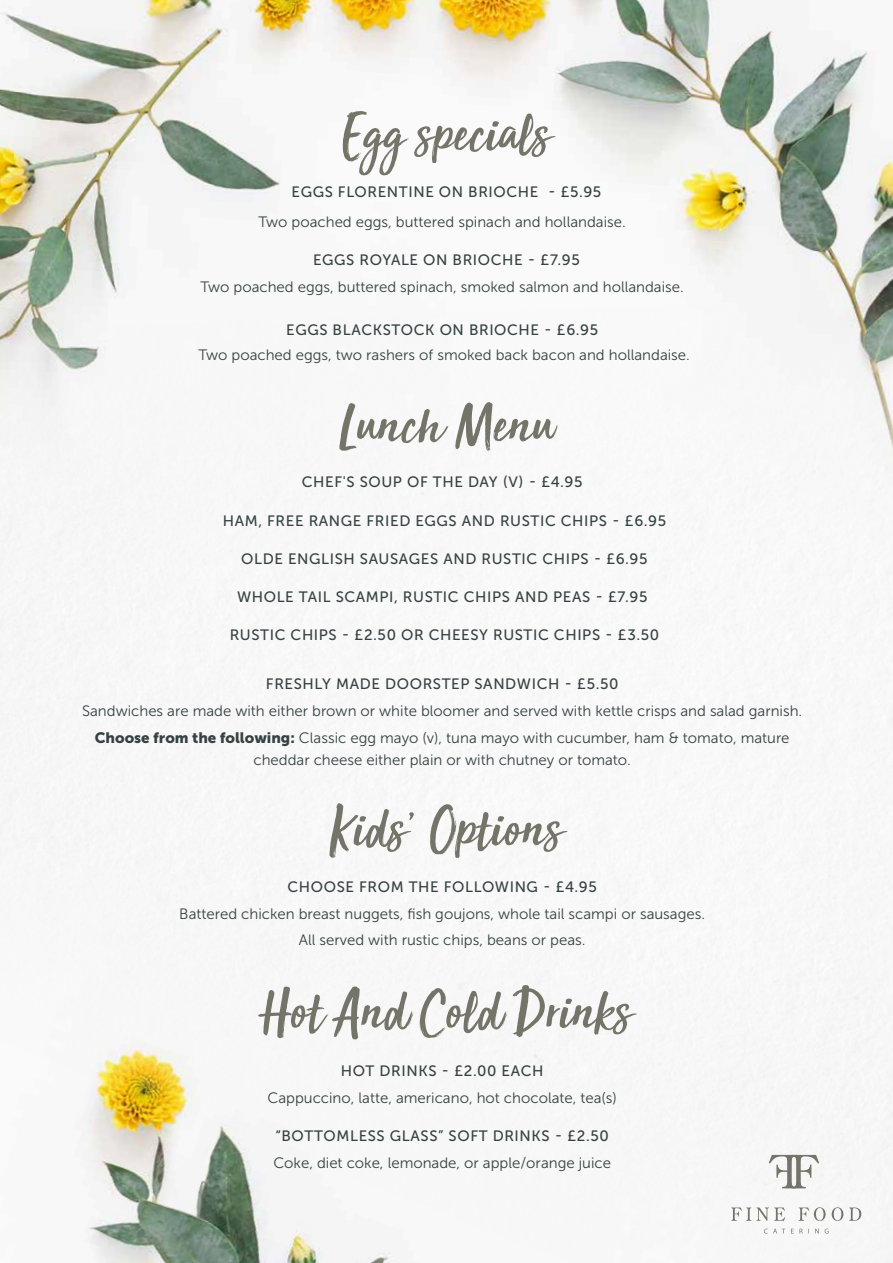
<style>
.page{position:relative;width:893px;height:1263px;background:#fff}
.page>*{position:absolute;margin:0;border:0;box-sizing:border-box;transform-origin:0 0}
.t1{font:60px "Sun Valley";color:#757469}
.t2{font:15px/26.7px "Museo Sans 300";color:#354142;text-align:center}
.t3{font:15px "Museo Sans 500";letter-spacing:.04em;color:#354142}
.s1{font-family:"Museo Sans 900"}
.s2{font-family:"Santas Sleigh Full"}
</style>
<div class="page">
<img style="left:0;top:0;width:893px;height:574px">
<img style="left:0;top:840px;width:893px;height:423px">
<svg style="left:731px;top:1207px;width:130px;height:14px"></svg>
<svg style="left:764px;top:1228px;width:65px;height:5px"></svg>
<svg style="left:769px;top:1155px;width:50px;height:33px"></svg>
<h1 class="t1" style="left:342px;top:82px;width:210px">Egg specials</h1>
<p class="t3" style="left:292px;top:184px;width:311px">EGGS FLORENTINE ON BRIOCHE - £5.95</p>
<p class="t2" style="left:259px;top:209px;width:369px">Two poached eggs, buttered spinach and hollandaise.</p>
<p class="t3" style="left:313px;top:252px;width:268px">EGGS ROYALE ON BRIOCHE - £7.95</p>
<p class="t2" style="left:201px;top:274px;width:485px">Two poached eggs, buttered spinach, smoked salmon and hollandaise.</p>
<p class="t3" style="left:286px;top:321px;width:313px">EGGS BLACKSTOCK ON BRIOCHE - £6.95</p>
<p class="t2" style="left:199px;top:342px;width:493px">Two poached eggs, two rashers of smoked back bacon and hollandaise.</p>
<h1 class="t1" style="left:339px;top:373px;width:216px">Lunch Menu</h1>
<p class="t3" style="left:302px;top:474px;width:282px">CHEF'S SOUP OF THE DAY (V) - £4.95</p>
<p class="t3" style="left:223px;top:512px;width:445px">HAM, FREE RANGE FRIED EGGS AND RUSTIC CHIPS - £6.95</p>
<p class="t3" style="left:241px;top:550px;width:408px">OLDE ENGLISH SAUSAGES AND RUSTIC CHIPS - £6.95</p>
<p class="t3" style="left:237px;top:589px;width:412px">WHOLE TAIL SCAMPI, RUSTIC CHIPS AND PEAS - £7.95</p>
<p class="t3" style="left:230px;top:627px;width:431px">RUSTIC CHIPS - £2.50 OR CHEESY RUSTIC CHIPS - £3.50</p>
<p class="t3" style="left:266px;top:676px;width:354px">FRESHLY MADE DOORSTEP SANDWICH - £5.50</p>
<p class="t2" style="left:82px;top:698px;width:722px">Sandwiches are made with either brown or white bloomer and served with kettle crisps and salad garnish.<br><span class="s1">Choose from the following:</span> Classic egg mayo (v), tuna mayo with cucumber, ham &amp; tomato, mature</p>
<p class="t2" style="left:253px;top:747px;width:379px">cheddar cheese either plain or with chutney or tomato.</p>
<h1 class="t1" style="left:330px;top:777px;width:234px">Kids<span class="s2">’</span> Options</h1>
<p class="t3" style="left:288px;top:878px;width:311px">CHOOSE FROM THE FOLLOWING - £4.95</p>
<p class="t2" style="left:179px;top:900px;width:527px">Battered chicken breast nuggets, fish goujons, whole tail scampi or sausages.<br>All served with rustic chips, beans or peas.</p>
<h1 class="t1" style="left:261px;top:959px;width:373px">Hot And Cold Drinks</h1>
<p class="t3" style="left:341px;top:1063px;width:204px">HOT DRINKS - £2.00 EACH</p>
<p class="t2" style="left:267px;top:1085px;width:351px">Cappuccino, latte, americano, hot chocolate, tea(s)</p>
<p class="t3" style="left:275px;top:1128px;width:335px">“BOTTOMLESS GLASS” SOFT DRINKS - £2.50</p>
<p class="t2" style="left:273px;top:1150px;width:339px">Coke, diet coke, lemonade, or apple/orange juice</p>
</div>
